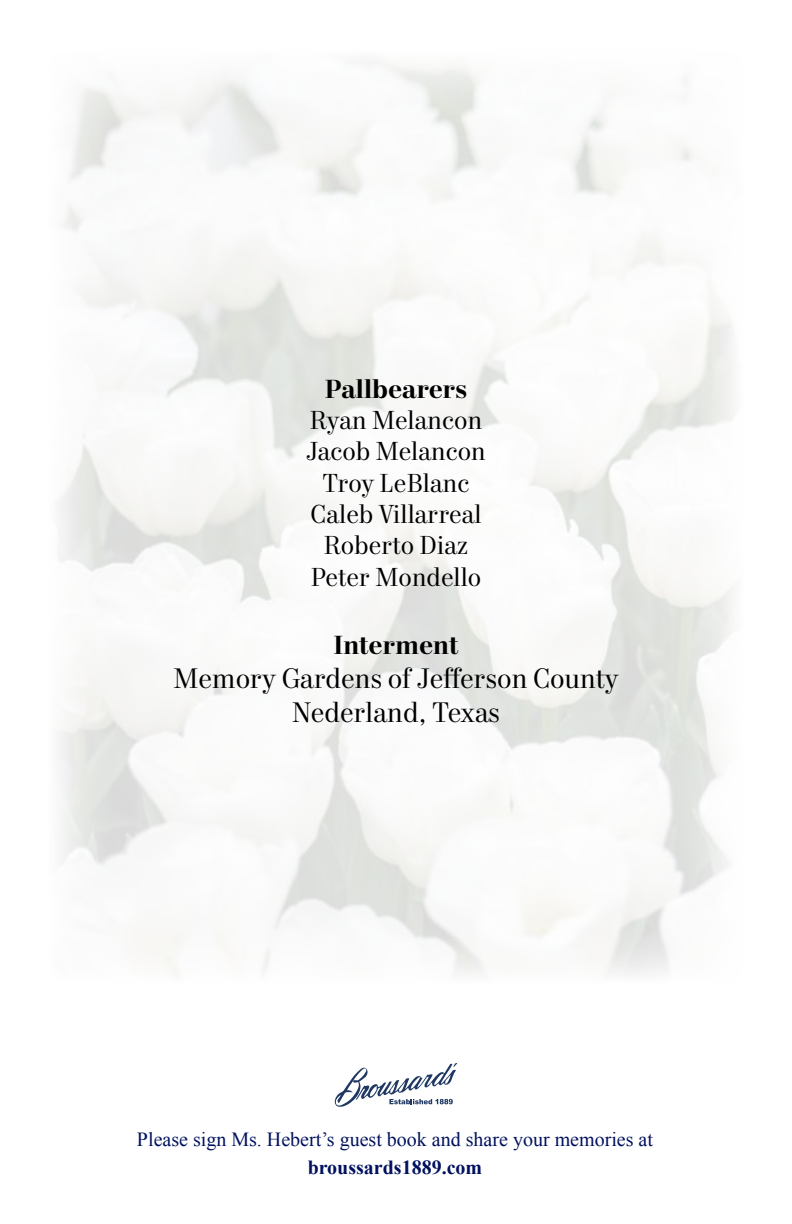
<style>
.page{position:relative;width:792px;height:1224px;background:#fff}
.page>*{position:absolute;margin:0;border:0;box-sizing:border-box;transform-origin:0 0}
.t1{font:28.4px/34px "Mort Modern 08";color:#000;text-align:center}
.t2{font:26.2px/31.4px "Mort Modern 08";color:#000;text-align:center}
.t3{font:600 26.2px "Mort Modern 10";color:#000}
.t4{font:20px "Times New Roman";color:#00115e}
.t5{font:700 20px "Times New Roman";color:#00115e}
</style>
<div class="page">
<svg style="left:335px;top:1063px;width:122px;height:44px"></svg>
<p class="t3" style="left:325px;top:371px;width:144px">Pallbearers</p>
<p class="t2" style="left:306px;top:406px;width:181px">Ryan Melancon<br>Jacob Melancon<br>Troy LeBlanc<br>Caleb Villarreal<br>Roberto Diaz<br>Peter Mondello</p>
<p class="t3" style="left:333px;top:628px;width:127px">Interment</p>
<p class="t1" style="left:173px;top:663px;width:447px">Memory Gardens of Jefferson County<br>Nederland, Texas</p>
<p class="t4" style="left:137px;top:1126px;width:518px">Please sign Ms. Hebert’s guest book and share your memories at</p>
<p class="t5" style="left:308px;top:1153px;width:176px">broussards1889.com</p>
</div>
